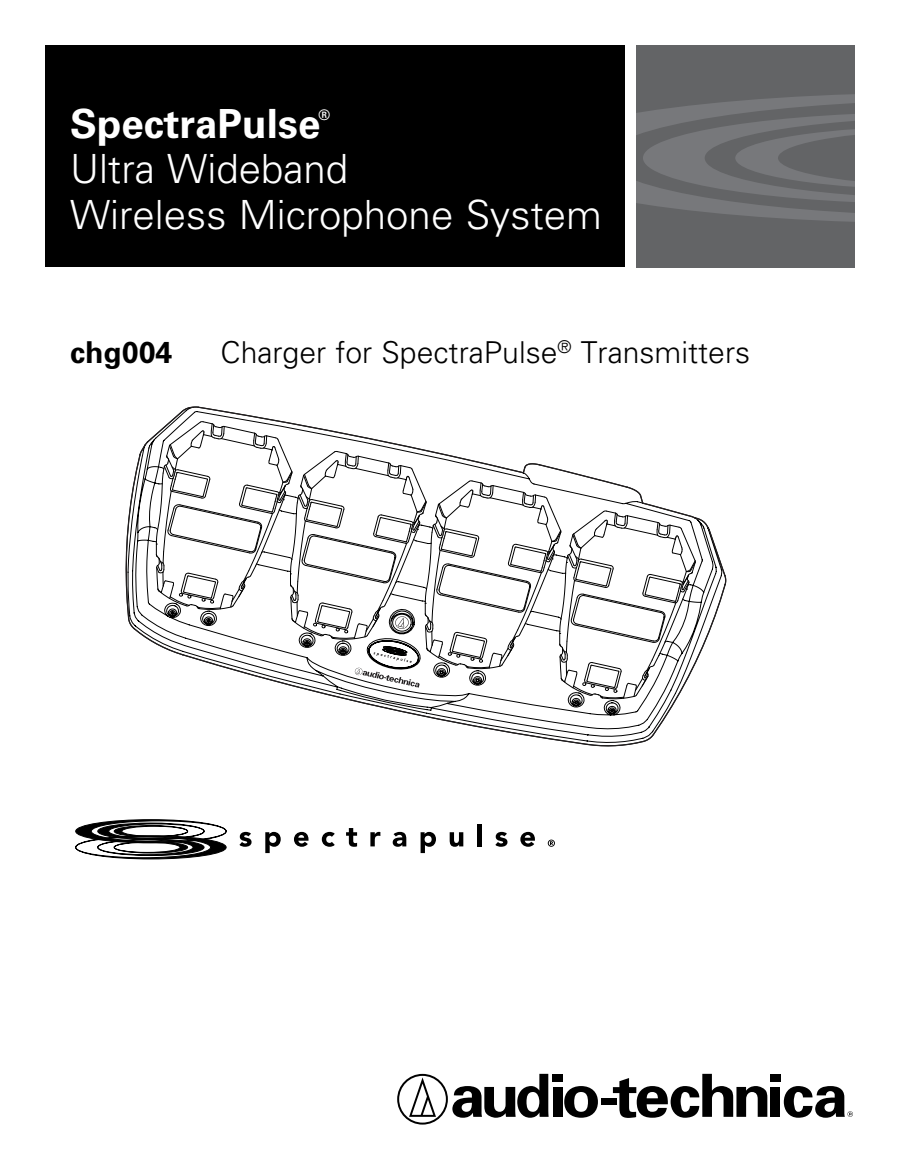
<style>
.page{position:relative;width:900px;height:1170px;background:#fff}
.page>*{position:absolute;margin:0;border:0;box-sizing:border-box;transform-origin:0 0}
.t1{font:300 40.25px/45.2px "Univers LT Std";color:#fff}
.t2{font:700 40.25px "Univers LT Std";color:#fff}
.t3{font:300 30.25px "Univers LT Std";color:#000}
.t4{font:700 30.25px "Univers LT Std";color:#000}
.t5{font:700 14.5px "Univers LT Std";color:#fff}
</style>
<div class="page">
<div style="left:636px;top:45px;width:219px;height:223px;background:#636466"></div>
<svg style="left:636px;top:94px;width:219px;height:128px"></svg>
<div style="left:45px;top:45px;width:580px;height:222px;background:#000"></div>
<svg style="left:75px;top:819px;width:152px;height:40px"></svg>
<svg style="left:239px;top:832px;width:13px;height:15px"></svg>
<svg style="left:265px;top:832px;width:16px;height:21px"></svg>
<svg style="left:294px;top:832px;width:15px;height:15px"></svg>
<svg style="left:322px;top:832px;width:13px;height:15px"></svg>
<svg style="left:346px;top:828px;width:11px;height:19px"></svg>
<svg style="left:370px;top:832px;width:10px;height:14px"></svg>
<svg style="left:393px;top:832px;width:13px;height:15px"></svg>
<svg style="left:421px;top:832px;width:15px;height:21px"></svg>
<svg style="left:450px;top:832px;width:13px;height:15px"></svg>
<hr style="left:478px;top:824px;width:4px;height:22px;background:#000">
<svg style="left:495px;top:832px;width:12px;height:15px"></svg>
<svg style="left:520px;top:832px;width:15px;height:15px"></svg>
<svg style="left:548px;top:840px;width:7px;height:7px"></svg>
<div style="left:553px;top:1087px;width:9px;height:30px;background:#000"></div>
<div style="left:552px;top:1074px;width:11px;height:8px;background:#000"></div>
<svg style="left:564px;top:1086px;width:34px;height:32px"></svg>
<div style="left:601px;top:1098px;width:16px;height:7px;background:#000"></div>
<svg style="left:613px;top:1074px;width:154px;height:44px"></svg>
<div style="left:771px;top:1087px;width:9px;height:30px;background:#000"></div>
<div style="left:770px;top:1074px;width:10px;height:8px;background:#000"></div>
<svg style="left:397px;top:1074px;width:152px;height:51px"></svg>
<svg style="left:784px;top:1086px;width:69px;height:32px"></svg>
<svg style="left:125px;top:406px;width:602px;height:341px"></svg>
<p class="t2" style="left:70px;top:100px;width:252px">SpectraPulse</p>
<p class="t5" style="left:318px;top:106px;width:13px">®</p>
<p class="t1" style="left:70px;top:147px;width:534px">Ultra Wideband<br>Wireless Microphone System</p>
<p class="t4" style="left:70px;top:335px;width:104px">chg004</p>
<p class="t3" style="left:221px;top:334px;width:531px">Charger for SpectraPulse<sup>®</sup> Transmitters</p>
</div>
